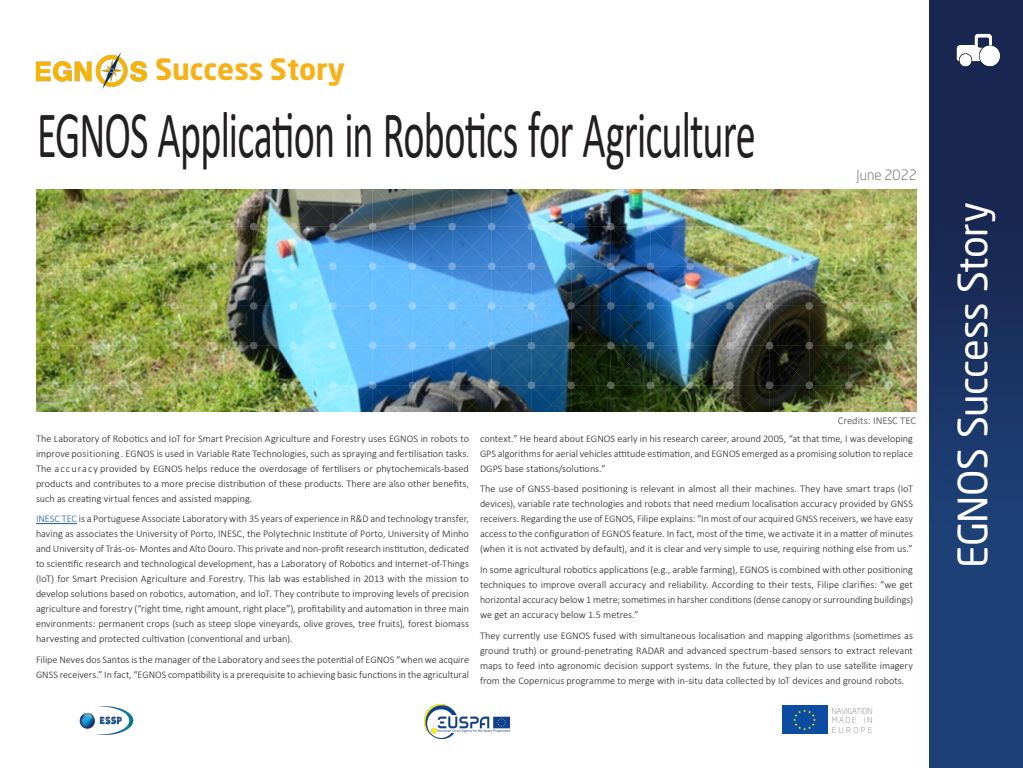
<style>
.page{position:relative;width:1023px;height:768px;background:#fff}
.page>*{position:absolute;margin:0;border:0;box-sizing:border-box;transform-origin:0 0}
.Subtitre{font:67px "Calibri";letter-spacing:-.02em;color:#231f20;scale:.6 1}
.Titre{font:40px "Neo Sans Std";letter-spacing:-.015em;color:#fff}
.Entradilla{font:700 29px "Neo Sans";color:#f7b118}
.Intertitre{font:300 14px "Neo Sans";color:#57585a}
.Body_III{font:10.5px "Calibri";color:#6c6d70}
.Paragraph_Style_2{font:300 10.2px/15px "Calibri";color:#231f20;text-align:justify}
.Paragraph_Style_5{font:300 8px "Neo Sans";letter-spacing:-.03em;color:#787a7d}
.Paragraph_Style_5-2{font:300 8px "Neo Sans";letter-spacing:.065em;color:#787a7d}
.Paragraph_Style_5-3{font:300 8px "Neo Sans";letter-spacing:.065em;color:#787a7d;scale:1.06 1}
.s1{color:#175d9e}
</style>
<div class="page">
<img style="left:36px;top:190px;width:881px;height:221px">
<div style="left:782px;top:706px;width:45px;height:28px;background:#0d4da1"></div>
<svg style="left:793px;top:709px;width:23px;height:21px"></svg>
<img style="left:929px;top:0;width:94px;height:768px">
<img style="left:36px;top:52px;width:111px;height:36px">
<img style="left:79px;top:706px;width:55px;height:29px">
<hr style="left:36px;top:523px;width:41px;height:1px;background:#175d9e">
<img style="left:424px;top:705px;width:85px;height:33px">
<img style="left:953px;top:34px;width:47px;height:33px">
<p class="Entradilla" style="left:155px;top:57px;width:191px">Success Story</p>
<p class="Subtitre" style="left:37px;top:88px;width:1200px">EGNOS Application in Robotics for Agriculture</p>
<p class="Intertitre" style="left:857px;top:169px;width:62px">June 2022</p>
<p class="Body_III" style="left:838px;top:413px;width:80px">Credits: INESC TEC</p>
<p class="Paragraph_Style_2" style="left:36px;top:431px;width:435px">The Laboratory of Robotics and IoT for Smart Precision Agriculture and Forestry uses EGNOS in robots to improve p o s it io n in g . EGNOS is used in Variable Rate Technologies, such as spraying and fertilisation tasks.<br>The a c c u r a c y provided by EGNOS helps reduce the overdosage of fertilisers or phytochemicals-based products and contributes to a more precise distribution of these products. There are also other benefits, such as creating virtual fences and assisted mapping.</p>
<p class="Paragraph_Style_2" style="left:36px;top:511px;width:435px"><span class="s1">INESC TEC</span> is a Portuguese Associate Laboratory with 35 years of experience in R&amp;D and technology transfer, having as associates the University of Porto, INESC, the Polytechnic Institute of Porto, University of Minho and University of Trás-os- Montes and Alto Douro. This private and non-profit research institution, dedicated to scientific research and technological development, has a Laboratory of Robotics and Internet-of-Things (IoT) for Smart Precision Agriculture and Forestry. This lab was established in 2013 with the mission to develop solutions based on robotics, automation, and IoT. They contribute to improving levels of precision agriculture and forestry (“right time, right amount, right place”), profitability and automation in three main environments: permanent crops (such as steep slope vineyards, olive groves, tree fruits), forest biomass harvesting and protected cultivation (conventional and urban).</p>
<p class="Paragraph_Style_2" style="left:36px;top:652px;width:435px">Filipe Neves dos Santos is the manager of the Laboratory and sees the potential of EGNOS “when we acquire<br>GNSS receivers.” In fact, “EGNOS compatibility is a prerequisite to achieving basic functions in the agricultural</p>
<p class="Paragraph_Style_2" style="left:480px;top:431px;width:435px">context.” He heard about EGNOS early in his research career, around 2005, “at that time, I was developing GPS algorithms for aerial vehicles attitude estimation, and EGNOS emerged as a promising solution to replace DGPS base stations/solutions.”</p>
<p class="Paragraph_Style_2" style="left:480px;top:481px;width:435px">The use of GNSS-based positioning is relevant in almost all their machines. They have smart traps (IoT devices), variable rate technologies and robots that need medium localisation accuracy provided by GNSS receivers. Regarding the use of EGNOS, Filipe explains: “In most of our acquired GNSS receivers, we have easy access to the configuration of EGNOS feature. In fact, most of the time, we activate it in a matter of minutes (when it is not activated by default), and it is clear and very simple to use, requiring nothing else from us.”</p>
<p class="Paragraph_Style_2" style="left:480px;top:562px;width:435px">In some agricultural robotics applications (e.g., arable farming), EGNOS is combined with other positioning techniques to improve overall accuracy and reliability. According to their tests, Filipe clarifies: “we get horizontal accuracy below 1 metre; sometimes in harsher conditions (dense canopy or surrounding buildings) we get an accuracy below 1.5 metres.”</p>
<p class="Paragraph_Style_2" style="left:480px;top:628px;width:435px">They currently use EGNOS fused with simultaneous localisation and mapping algorithms (sometimes as ground truth) or ground-penetrating RADAR and advanced spectrum-based sensors to extract relevant maps to feed into agronomic decision support systems. In the future, they plan to use satellite imagery from the Copernicus programme to merge with in-situ data collected by IoT devices and ground robots.</p>
<p class="Paragraph_Style_5" style="left:832px;top:707px;width:42px">NAVIGATION</p>
<p class="Paragraph_Style_5-2" style="left:832px;top:717px;width:42px">MADE IN</p>
<p class="Paragraph_Style_5-3" style="left:832px;top:727px;width:40px">EUROPE</p>
<p class="Titre" style="left:948px;top:568px;width:368px;rotate:-90deg">EGNOS Success Story</p>
</div>
